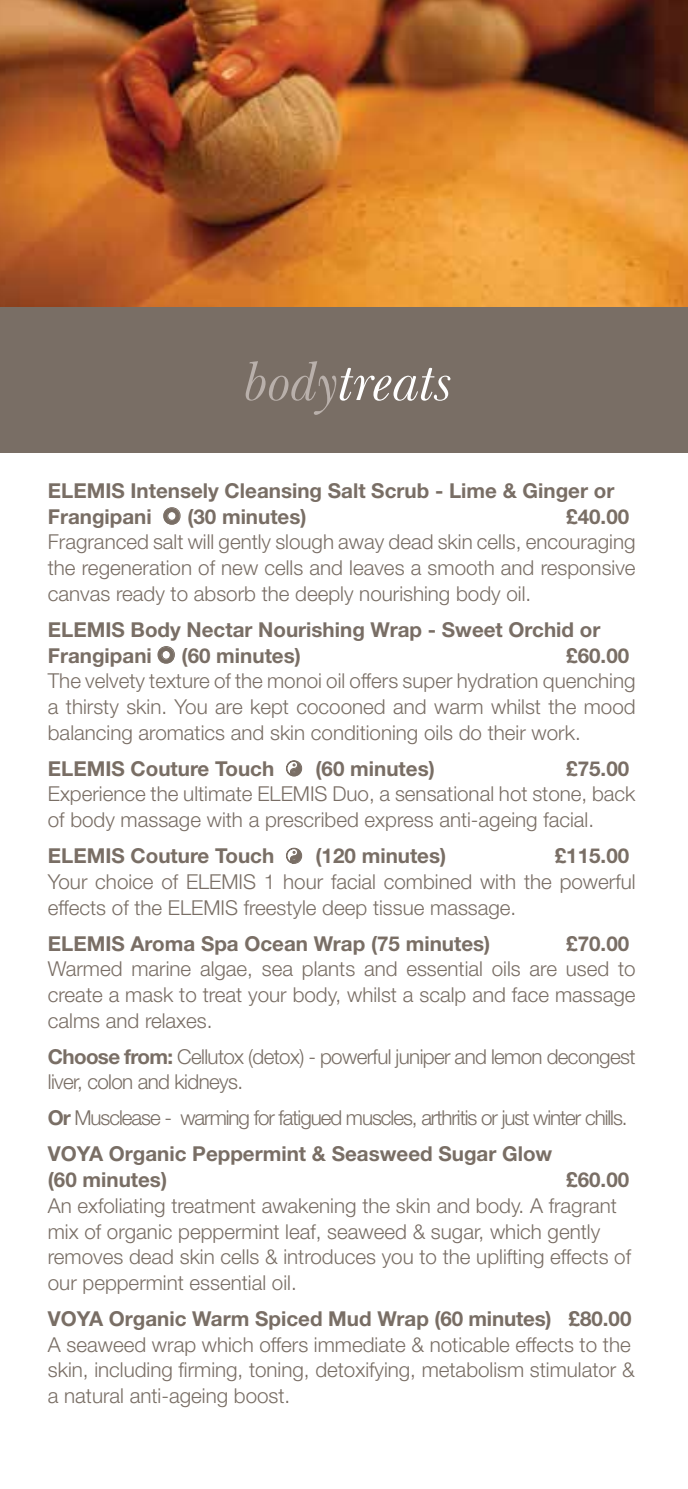
<style>
.page{position:relative;width:688px;height:1489px;background:#fff}
.page>*{position:absolute;margin:0;border:0;box-sizing:border-box;transform-origin:0 0}
.t1{font:italic 54px "Baskerville BT";color:#fff}
.t2{font:300 20.5px/25.8px "Helvetica Neue";color:#796e65}
.t3{font:700 20.5px/25.8px "Helvetica Neue";color:#796e65}
.t4{font:300 20.5px/36px "Helvetica Neue";letter-spacing:-.05em;color:#796e65}
.t5{font:300 20.5px/25.8px "Helvetica Neue";letter-spacing:-.03em;color:#796e65}
.s1{color:#b9b0ab}
.s2{font-family:"Futura"}
.s3{font-weight:700}
</style>
<div class="page">
<img style="left:0;top:0;width:687px;height:307px">
<div style="left:0;top:307px;width:687px;height:145px;background:#796e65"></div>
<svg style="left:163px;top:507px;width:17px;height:17px"></svg>
<svg style="left:157px;top:646px;width:18px;height:17px"></svg>
<svg style="left:286px;top:760px;width:16px;height:16px"></svg>
<svg style="left:286px;top:847px;width:16px;height:16px"></svg>
<h1 class="t1" style="left:244px;top:349px;width:210px"><span class="s1">body</span>treats</h1>
<p class="t3" style="left:48px;top:477px;width:568px">ELEMIS Intensely Cleansing Salt Scrub - Lime &amp; Ginger or<br>Frangipani <span class="s2">O</span> (30 minutes)</p>
<p class="t3" style="left:566px;top:503px;width:64px">£40.00</p>
<p class="t2" style="left:48px;top:529px;width:589px;text-align:justify">Fragranced salt will gently slough away dead skin cells, encouraging the regeneration of new cells and leaves a smooth and responsive canvas ready to absorb the deeply nourishing body oil.</p>
<p class="t3" style="left:48px;top:616px;width:554px">ELEMIS Body Nectar Nourishing Wrap - Sweet Orchid or<br>Frangipani <span class="s2">O</span> (60 minutes)</p>
<p class="t3" style="left:566px;top:642px;width:64px">£60.00</p>
<p class="t2" style="left:48px;top:667px;width:589px;text-align:justify">The velvety texture of the monoi oil offers super hydration quenching a thirsty skin. You are kept cocooned and warm whilst the mood balancing aromatics and skin conditioning oils do their work.</p>
<p class="t3" style="left:48px;top:755px;width:228px">ELEMIS Couture Touch</p>
<p class="t3" style="left:315px;top:755px;width:121px">(60 minutes)</p>
<p class="t3" style="left:566px;top:755px;width:64px">£75.00</p>
<p class="t2" style="left:48px;top:780px;width:589px">Experience the ultimate ElEMiS Duo, a sensational hot stone, back of body massage with a prescribed express anti-ageing facial.</p>
<p class="t3" style="left:48px;top:842px;width:228px">ELEMIS Couture Touch</p>
<p class="t3" style="left:315px;top:842px;width:132px">(120 minutes)</p>
<p class="t3" style="left:554px;top:842px;width:76px">£115.00</p>
<p class="t2" style="left:48px;top:868px;width:589px">Your choice of ElEMiS 1 hour facial combined with the powerful effects of the ElEMiS freestyle deep tissue massage.</p>
<p class="t3" style="left:48px;top:929px;width:444px">ELEMIS Aroma Spa Ocean Wrap (75 minutes)</p>
<p class="t3" style="left:566px;top:929px;width:64px">£70.00</p>
<p class="t2" style="left:48px;top:955px;width:589px;text-align:justify">Warmed marine algae, sea plants and essential oils are used to create a mask to treat your body, whilst a scalp and face massage calms and relaxes.</p>
<p class="t5" style="left:48px;top:1043px;width:589px"><span class="s3">Choose from:</span> Cellutox (detox) - powerful juniper and lemon decongest liver, colon and kidneys.</p>
<p class="t4" style="left:48px;top:1099px;width:581px"><span class="s3">Or</span> Musclease - warming for fatigued muscles, arthritis or just winter chills.<br><span class="s3">VOYA Organic Peppermint &amp; Seasweed Sugar Glow</span></p>
<p class="t3" style="left:48px;top:1166px;width:121px">(60 minutes)</p>
<p class="t3" style="left:566px;top:1166px;width:64px">£60.00</p>
<p class="t2" style="left:48px;top:1192px;width:584px">An exfoliating treatment awakening the skin and body. A fragrant mix of organic peppermint leaf, seaweed &amp; sugar, which gently removes dead skin cells &amp; introduces you to the uplifting effects of our peppermint essential oil.</p>
<p class="t3" style="left:48px;top:1305px;width:585px">VOYA Organic Warm Spiced Mud Wrap (60 minutes) £80.00</p>
<p class="t2" style="left:48px;top:1330px;width:588px">A seaweed wrap which offers immediate &amp; noticable effects to the skin, including firming, toning, detoxifying, metabolism stimulator &amp; a natural anti-ageing boost.</p>
</div>
